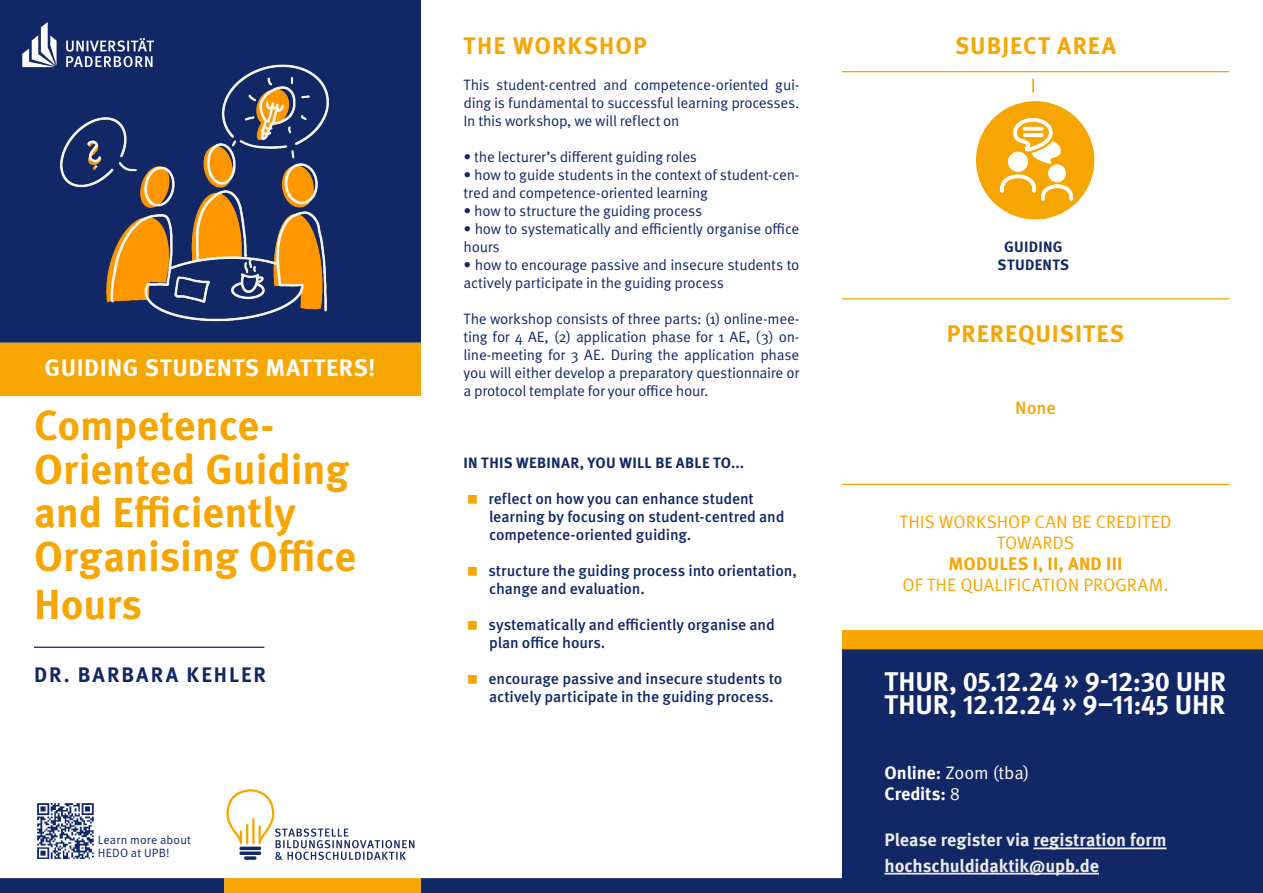
<style>
.page{position:relative;width:1263px;height:893px;background:#fff}
.page>*{position:absolute;margin:0;border:0;box-sizing:border-box;transform-origin:0 0}
.t1{font:700 42px/43.5px "Meta OT";letter-spacing:-.005em;color:#f7a500}
.t2{font:700 27px/22.2px "Meta OT";letter-spacing:-.005em;color:#fff}
.t3{font:700 24px "Meta OT";letter-spacing:.04em;color:#f7a500}
.t4{font:700 24px "Meta OT";letter-spacing:.02em;color:#fff}
.t5{font:700 21px "Meta OT";letter-spacing:.095em;color:#122866}
.t6{font:18px/21px "Meta OT";color:#f7a500;text-align:center}
.t7{font:700 18px/25.2px "Meta OT";letter-spacing:-.01em;color:#ececec}
.t8{font:700 18px/21px "Meta OT";letter-spacing:-.005em;color:#fff}
.t9{font:700 18px "Meta OT";letter-spacing:.01em;color:#f7a500}
.t10{font:500 18px "Meta OT";color:#f7a500}
.t11{font:500 15.6px/18px "Meta OT";letter-spacing:-.01em;color:#122866}
.t12{font:15px/18px "Meta OT";letter-spacing:-.02em;color:#122866}
.t13{font:700 15px/18px "Meta OT";letter-spacing:.02em;color:#122866;text-align:center}
.t14{font:12px/13.5px "Meta OT";letter-spacing:.015em;color:#122866}
.s1{font-weight:400}
</style>
<div class="page">
<div style="left:0;top:0;width:421px;height:343px;background:#122866"></div>
<img style="left:28px;top:51px;width:348px;height:285px">
<div style="left:0;top:343px;width:421px;height:53px;background:#f7a500"></div>
<hr style="left:34px;top:647px;width:230px;height:1px;background:#122866">
<svg style="left:0;top:878px;width:842px;height:15px;background:#48464f"></svg>
<svg style="left:22px;top:22px;width:132px;height:45px"></svg>
<img style="left:37px;top:803px;width:57px;height:56px">
<svg style="left:226px;top:789px;width:188px;height:71px"></svg>
<hr style="left:842px;top:71px;width:387px;height:1px;background:#f7a500">
<div style="left:842px;top:649px;width:421px;height:244px;background:#122866"></div>
<hr style="left:1033px;top:847px;width:133px;height:2px;background:#ececec">
<hr style="left:884px;top:873px;width:215px;height:1px;background:#ececec">
<div style="left:842px;top:630px;width:421px;height:19px;background:#f7a500"></div>
<hr style="left:842px;top:298px;width:387px;height:1px;background:#f7a500">
<hr style="left:842px;top:484px;width:387px;height:1px;background:#f7a500">
<svg style="left:1032px;top:79px;width:2px;height:13px"></svg>
<svg style="left:975px;top:100px;width:120px;height:120px"></svg>
<h3 class="t4" style="left:45px;top:352px;width:332px">GUIDING STUDENTS MATTERS!</h3>
<h1 class="t1" style="left:34px;top:404px;width:324px">Competence-<br>Oriented Guiding and Efficiently<br>Organising Office</h1>
<h1 class="t1" style="left:34px;top:583px;width:110px">Hours</h1>
<h3 class="t5" style="left:34px;top:661px;width:233px">DR. BARBARA KEHLER</h3>
<p class="t14" style="left:98px;top:833px;width:95px">Learn more about<br>HEDO at UPB!</p>
<h3 class="t3" style="left:464px;top:30px;width:185px">THE WORKSHOP</h3>
<p class="t12" style="left:463px;top:76px;width:337px;text-align:justify">This student-centred and competence-oriented gui&shy;ding is fundamental to successful learning processes.<br>In this workshop, we will reflect on</p>
<p class="t12" style="left:463px;top:148px;width:235px">• the lecturer’s different guiding roles</p>
<p class="t12" style="left:463px;top:166px;width:337px">• how to guide students in the context of student-cen&shy;tred and competence-oriented learning</p>
<p class="t12" style="left:463px;top:202px;width:240px">• how to structure the guiding process</p>
<p class="t12" style="left:463px;top:220px;width:337px">• how to systematically and efficiently organise office hours</p>
<p class="t12" style="left:463px;top:256px;width:337px">• how to encourage passive and insecure students to actively participate in the guiding process</p>
<p class="t12" style="left:463px;top:310px;width:337px;text-align:justify">The workshop consists of three parts: (1) online-mee&shy;ting for 4 AE, (2) application phase for 1 AE, (3) on&shy;line-meeting for 3 AE. During the application phase you will either develop a preparatory questionnaire or a protocol template for your office hour.</p>
<p class="t13" style="left:464px;top:454px;width:282px">IN THIS WEBINAR, YOU WILL BE ABLE TO...</p>
<p class="t11" style="left:488px;top:490px;width:298px">reflect on how you can enhance student learning by focusing on student-centred and competence-oriented guiding.</p>
<p class="t11" style="left:488px;top:562px;width:310px">structure the guiding process into orientation, change and evaluation.</p>
<p class="t11" style="left:488px;top:616px;width:288px">systematically and efficiently organise and plan office hours.</p>
<p class="t11" style="left:488px;top:670px;width:295px">encourage passive and insecure students to actively participate in the guiding process.</p>
<h3 class="t3" style="left:955px;top:30px;width:162px">SUBJECT AREA</h3>
<p class="t13" style="left:997px;top:238px;width:73px">GUIDING<br>STUDENTS</p>
<h3 class="t3" style="left:947px;top:318px;width:178px">PREREQUISITES</h3>
<p class="t10" style="left:1015px;top:396px;width:42px">None</p>
<p class="t6" style="left:899px;top:511px;width:273px">THIS WORKSHOP CAN BE CREDITED<br>TOWARDS</p>
<p class="t9" style="left:948px;top:552px;width:176px">MODULES I, II, AND III</p>
<p class="t6" style="left:902px;top:574px;width:267px">OF THE QUALIFICATION PROGRAM.</p>
<h2 class="t2" style="left:885px;top:671px;width:343px">THUR, 05.12.24 » 9-12:30 UHR<br>THUR, 12.12.24 » 9–11:45 UHR</h2>
<p class="t8" style="left:884px;top:762px;width:146px">Online: <span class="s1">Zoom (tba)<br></span>Credits: <span class="s1">8</span></p>
<p class="t7" style="left:884px;top:828px;width:284px">Please register via registration form hochschuldidaktik@upb.de</p>
</div>
